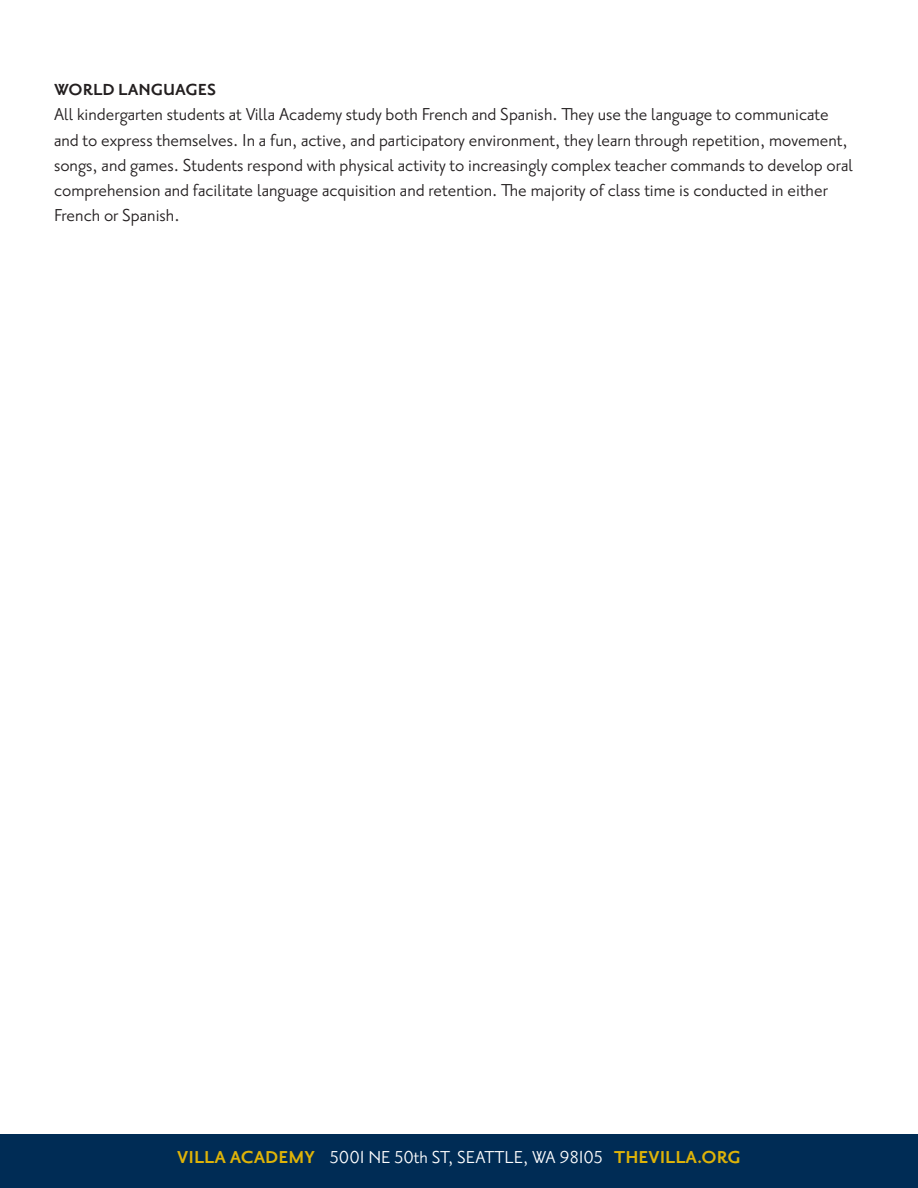
<style>
.page{position:relative;width:918px;height:1188px;background:#fff}
.page>*{position:absolute;margin:0;border:0;box-sizing:border-box;transform-origin:0 0}
.Body{font:21px/25.2px "Priori Sans OT";color:#231f20}
.t1{font:21px "Priori Sans OT";color:#fff}
.Heading_2{font:700 19.5px "Priori Sans OT";color:#231f20}
.s1{font-weight:700;color:#deb308}
</style>
<div class="page">
<div style="left:0;top:1134px;width:918px;height:54px;background:#002c55"></div>
<p class="Heading_2" style="left:54px;top:81px;width:164px">WORLD LANGUAGES</p>
<p class="Body" style="left:54px;top:103px;width:801px">All kindergarten students at Villa Academy study both French and Spanish. They use the language to communicate and to express themselves. In a fun, active, and participatory environment, they learn through repetition, movement, songs, and games. Students respond with physical activity to increasingly complex teacher commands to develop oral comprehension and facilitate language acquisition and retention. The majority of class time is conducted in either French or Spanish.</p>
<p class="t1" style="left:177px;top:1147px;width:565px"><span class="s1">VILLA ACADEMY</span> 5001 NE 50th ST, SEATTLE, WA 98105 <span class="s1">THEVILLA.ORG</span></p>
</div>
